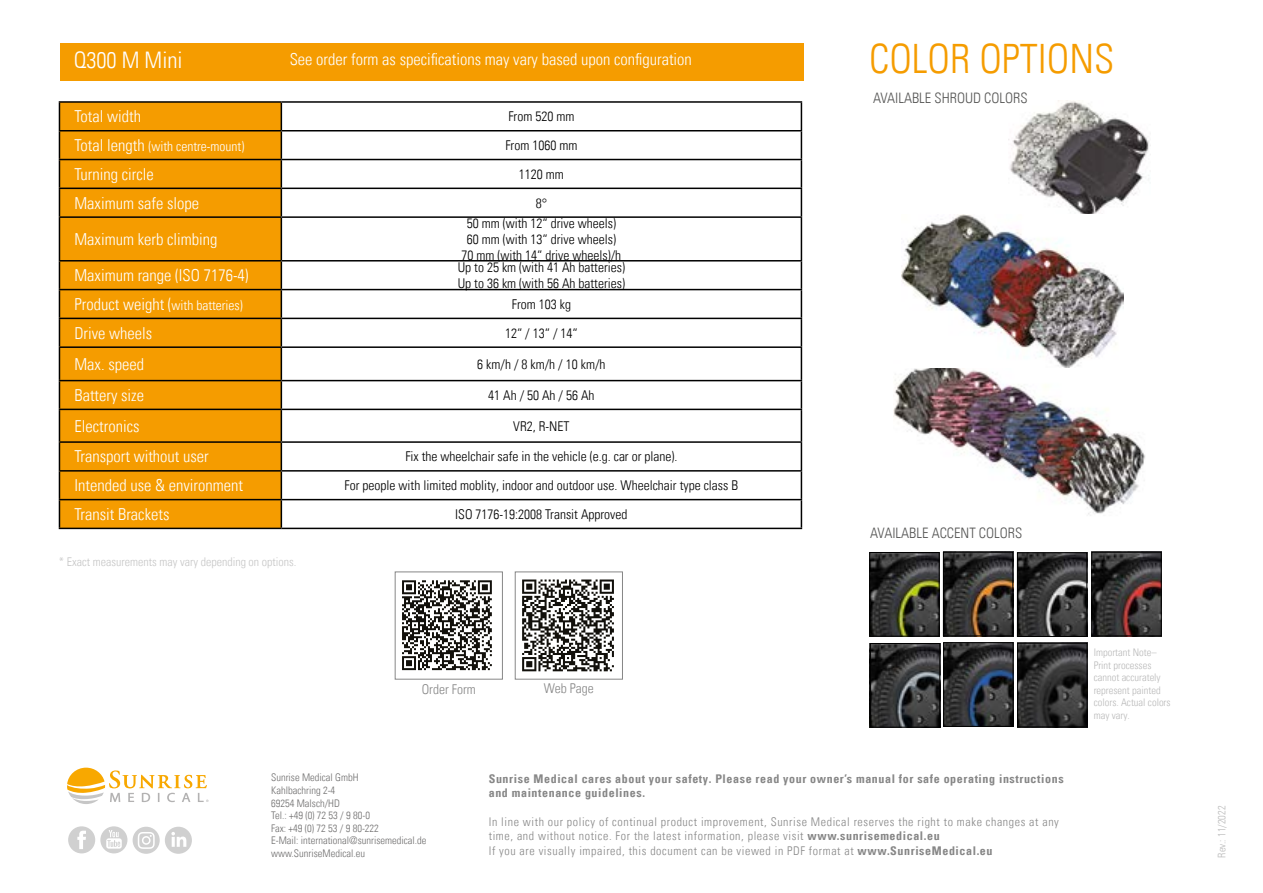
<style>
.page{position:relative;width:1263px;height:893px;background:#fff}
.page>*{position:absolute;margin:0;border:0;box-sizing:border-box;transform-origin:0 0}
.t1{font:40.5px "Univers Com 47 Light Cond";color:#f59c00}
.t2{font:22.8px "Univers Com 47 Light Cond";color:#fff}
.t3{font:16.5px "Univers Com 47 Light Cond";color:#fff}
.t4{font:14.4px "Univers Com 47 Light Cond";color:#575756}
.t5{font:13.5px/16.2px "Univers Com 47 Light Cond";color:#000;text-align:center}
.t6{font:13.5px "Univers Com 47 Light Cond";color:#fff}
.t7{font:13.5px "Univers Com 47 Light Cond";color:#878787}
.t8{font:12px/14.4px "Univers Com 47 Light Cond";letter-spacing:.05em;color:#878787}
.t9{font:12px/14.4px "Univers Com 67 Bold Cond";letter-spacing:.05em;color:#878787}
.t10{font:12px "Univers Com 47 Light Cond";color:#c6c6c6}
.t11{font:10.5px/12.6px "Univers Com 47 Light Cond";color:#706f6f}
.t12{font:10.5px/12.6px "Univers Com 47 Light Cond";color:#bababa}
.s1{font-size:16.5px}
.s2{font-size:13.5px}
.s3{font-family:"Univers Com 67 Bold Cond"}
</style>
<div class="page">
<img style="left:1008px;top:100px;width:143px;height:114px">
<svg style="left:67px;top:768px;width:142px;height:36px"></svg>
<svg style="left:522px;top:671px;width:90px;height:1px"></svg>
<svg style="left:522px;top:579px;width:92px;height:92px"></svg>
<div style="left:515px;top:571px;width:108px;height:108px;border:1px solid #878787"></div>
<svg style="left:402px;top:670px;width:88px;height:1px"></svg>
<svg style="left:402px;top:580px;width:90px;height:90px"></svg>
<div style="left:395px;top:571px;width:108px;height:108px;border:1px solid #878787"></div>
<div style="left:61px;top:43px;width:743px;height:38px;background:#f59c00"></div>
<img style="left:869px;top:554px;width:70px;height:83px">
<div style="left:869px;top:552px;width:70px;height:84px;border:1px solid #000"></div>
<img style="left:945px;top:554px;width:66px;height:80px">
<div style="left:943px;top:552px;width:70px;height:84px;border:1px solid #000"></div>
<img style="left:1019px;top:554px;width:66px;height:81px">
<div style="left:1017px;top:552px;width:70px;height:85px;border:1px solid #000"></div>
<img style="left:872px;top:645px;width:66px;height:80px">
<div style="left:870px;top:643px;width:70px;height:84px;border:1px solid #000"></div>
<img style="left:945px;top:644px;width:66px;height:81px">
<div style="left:943px;top:642px;width:70px;height:85px;border:1px solid #000"></div>
<img style="left:1019px;top:645px;width:66px;height:80px">
<div style="left:1017px;top:643px;width:70px;height:84px;border:1px solid #000"></div>
<img style="left:1093px;top:554px;width:66px;height:80px">
<div style="left:1091px;top:552px;width:70px;height:84px;border:1px solid #000"></div>
<div style="left:60px;top:103px;width:221px;height:425px;background:#f59c00"></div>
<svg style="left:282px;top:103px;width:519px;height:425px"></svg>
<hr style="left:59px;top:101px;width:222px;height:2px;background:#000">
<hr style="left:281px;top:101px;width:521px;height:2px;background:#000">
<hr style="left:59px;top:130px;width:222px;height:1px;background:#000">
<hr style="left:281px;top:130px;width:521px;height:1px;background:#000">
<hr style="left:59px;top:159px;width:222px;height:1px;background:#000">
<hr style="left:281px;top:159px;width:521px;height:1px;background:#000">
<hr style="left:59px;top:188px;width:222px;height:1px;background:#000">
<svg style="left:59px;top:103px;width:1px;height:113px"></svg>
<hr style="left:281px;top:188px;width:521px;height:1px;background:#000">
<svg style="left:281px;top:103px;width:1px;height:113px"></svg>
<svg style="left:801px;top:103px;width:1px;height:113px"></svg>
<hr style="left:59px;top:216px;width:222px;height:2px;background:#000">
<hr style="left:59px;top:218px;width:1px;height:42px;background:#000">
<hr style="left:281px;top:216px;width:521px;height:2px;background:#000">
<hr style="left:281px;top:218px;width:1px;height:42px;background:#000">
<hr style="left:801px;top:218px;width:1px;height:42px;background:#000">
<hr style="left:59px;top:260px;width:222px;height:2px;background:#000">
<hr style="left:281px;top:260px;width:521px;height:2px;background:#000">
<hr style="left:59px;top:289px;width:222px;height:1px;background:#000">
<hr style="left:281px;top:289px;width:521px;height:1px;background:#000">
<hr style="left:59px;top:318px;width:222px;height:1px;background:#000">
<svg style="left:59px;top:262px;width:1px;height:84px"></svg>
<hr style="left:281px;top:318px;width:521px;height:1px;background:#000">
<svg style="left:281px;top:262px;width:1px;height:84px"></svg>
<svg style="left:801px;top:262px;width:1px;height:84px"></svg>
<hr style="left:59px;top:346px;width:222px;height:2px;background:#000">
<hr style="left:59px;top:348px;width:1px;height:32px;background:#000">
<hr style="left:281px;top:346px;width:521px;height:2px;background:#000">
<hr style="left:281px;top:348px;width:1px;height:32px;background:#000">
<hr style="left:801px;top:348px;width:1px;height:32px;background:#000">
<hr style="left:59px;top:380px;width:222px;height:1px;background:#000">
<svg style="left:59px;top:381px;width:1px;height:28px"></svg>
<hr style="left:281px;top:380px;width:521px;height:1px;background:#000">
<svg style="left:281px;top:381px;width:1px;height:28px"></svg>
<svg style="left:801px;top:381px;width:1px;height:28px"></svg>
<hr style="left:59px;top:409px;width:222px;height:1px;background:#000">
<hr style="left:59px;top:410px;width:1px;height:31px;background:#000">
<hr style="left:281px;top:409px;width:521px;height:1px;background:#000">
<hr style="left:281px;top:410px;width:1px;height:31px;background:#000">
<hr style="left:801px;top:410px;width:1px;height:31px;background:#000">
<hr style="left:59px;top:441px;width:222px;height:2px;background:#000">
<hr style="left:281px;top:441px;width:521px;height:2px;background:#000">
<hr style="left:59px;top:470px;width:222px;height:2px;background:#000">
<hr style="left:281px;top:470px;width:521px;height:2px;background:#000">
<hr style="left:59px;top:499px;width:222px;height:1px;background:#000">
<svg style="left:59px;top:443px;width:1px;height:85px"></svg>
<hr style="left:281px;top:499px;width:521px;height:1px;background:#000">
<svg style="left:281px;top:443px;width:1px;height:85px"></svg>
<svg style="left:801px;top:443px;width:1px;height:85px"></svg>
<hr style="left:59px;top:528px;width:222px;height:1px;background:#000">
<hr style="left:281px;top:528px;width:521px;height:1px;background:#000">
<img style="left:894px;top:368px;width:251px;height:148px">
<img style="left:901px;top:215px;width:222px;height:153px">
<div style="left:68px;top:826px;width:27px;height:27px;background:#d0d0d0;border-radius:50%"></div>
<svg style="left:77px;top:831px;width:9px;height:18px"></svg>
<div style="left:100px;top:826px;width:27px;height:27px;background:#d0d0d0;border-radius:50%"></div>
<svg style="left:106px;top:830px;width:16px;height:19px"></svg>
<div style="left:165px;top:827px;width:27px;height:27px;background:#d0d0d0;border-radius:50%"></div>
<svg style="left:171px;top:832px;width:15px;height:15px"></svg>
<div style="left:133px;top:827px;width:27px;height:27px;background:#d0d0d0;border-radius:50%"></div>
<svg style="left:138px;top:832px;width:17px;height:17px"></svg>
<h2 class="t2" style="left:74px;top:46px;width:110px">Q300 M Mini</h2>
<p class="t3" style="left:290px;top:49px;width:404px">See order form as specifications may vary based upon configuration</p>
<p class="t3" style="left:74px;top:107px;width:68px">Total width</p>
<p class="t5" style="left:508px;top:108px;width:67px">From 520 mm</p>
<p class="t6" style="left:74px;top:138px;width:171px"><span class="s1">Total length</span> (with centre-mount)</p>
<p class="t5" style="left:505px;top:137px;width:73px">From 1060 mm</p>
<p class="t3" style="left:74px;top:164px;width:81px">Turning circle</p>
<p class="t5" style="left:519px;top:166px;width:46px">1120 mm</p>
<p class="t3" style="left:74px;top:193px;width:126px">Maximum safe slope</p>
<p class="t5" style="left:536px;top:195px;width:13px">8°</p>
<p class="t3" style="left:74px;top:229px;width:144px">Maximum kerb climbing</p>
<p class="t5" style="left:462px;top:215px;width:161px">50 mm (with 12“ drive wheels)<br>60 mm (with 13“ drive wheels)<br>70 mm (with 14“ drive wheels)/h</p>
<p class="t3" style="left:74px;top:265px;width:176px">Maximum range (ISO 7176-4)</p>
<p class="t5" style="left:458px;top:259px;width:169px;text-align:left">Up to 25 km (with 41 Ah batteries)<br>Up to 36 km (with 56 Ah batteries)</p>
<p class="t3" style="left:74px;top:294px;width:170px">Product weight (<span class="s2">with batteries)</span></p>
<p class="t5" style="left:512px;top:296px;width:61px">From 103 kg</p>
<p class="t3" style="left:74px;top:323px;width:79px">Drive wheels</p>
<p class="t5" style="left:505px;top:325px;width:74px">12“ / 13“ / 14“</p>
<p class="t3" style="left:74px;top:354px;width:71px">Max. speed</p>
<p class="t5" style="left:477px;top:356px;width:130px">6 km/h / 8 km/h / 10 km/h</p>
<p class="t3" style="left:74px;top:385px;width:71px">Battery size</p>
<p class="t5" style="left:488px;top:387px;width:108px">41 Ah / 50 Ah / 56 Ah</p>
<p class="t3" style="left:74px;top:416px;width:67px">Electronics</p>
<p class="t5" style="left:513px;top:418px;width:58px">VR2, R-NET</p>
<p class="t3" style="left:74px;top:447px;width:136px">Transport without user</p>
<p class="t5" style="left:405px;top:448px;width:274px">Fix the wheelchair safe in the vehicle (e.g. car or plane).</p>
<p class="t3" style="left:74px;top:475px;width:170px">Intended use &amp; environment</p>
<p class="t5" style="left:345px;top:477px;width:395px">For people with limited moblity, indoor and outdoor use. Wheelchair type class B</p>
<p class="t3" style="left:74px;top:504px;width:97px">Transit Brackets</p>
<p class="t5" style="left:455px;top:506px;width:174px">ISO 7176-19:2008 Transit Approved</p>
<p class="t10" style="left:59px;top:554px;width:239px">* Exact measurements may vary depending on options.</p>
<p class="t7" style="left:422px;top:681px;width:56px">Order Form</p>
<p class="t7" style="left:544px;top:680px;width:51px">Web Page</p>
<h1 class="t1" style="left:869px;top:34px;width:247px">COLOR OPTIONS</h1>
<p class="t4" style="left:873px;top:89px;width:156px">AVAILABLE SHROUD COLORS</p>
<p class="t4" style="left:870px;top:524px;width:154px">AVAILABLE ACCENT COLORS</p>
<p class="t12" style="left:1094px;top:646px;width:78px">Important Note–<br>Print processes cannot accurately represent painted colors. Actual colors may vary.</p>
<p class="t11" style="left:271px;top:771px;width:157px">Sunrise Medical GmbH<br>Kahlbachring 2-4<br>69254 Malsch/HD<br>Tel.: +49 (0) 72 53 / 9 80-0<br>Fax: +49 (0) 72 53 / 9 80-222<br>E-Mail: international@sunrisemedical.de www.SunriseMedical.eu</p>
<p class="t9" style="left:489px;top:771px;width:576px">Sunrise Medical cares about your safety. Please read your owner’s manual for safe operating instructions and maintenance guidelines.</p>
<p class="t8" style="left:489px;top:814px;width:572px">In line with our policy of continual product improvement, Sunrise Medical reserves the right to make changes at any time, and without notice. For the latest information, please visit <span class="s3">www.sunrisemedical.eu<br></span>If you are visually impaired, this document can be viewed in PDF format at <span class="s3">www.SunriseMedical.eu</span></p>
<p class="t12" style="left:1215px;top:857px;width:53px;rotate:-90deg">Rev.: 11/2022</p>
</div>
